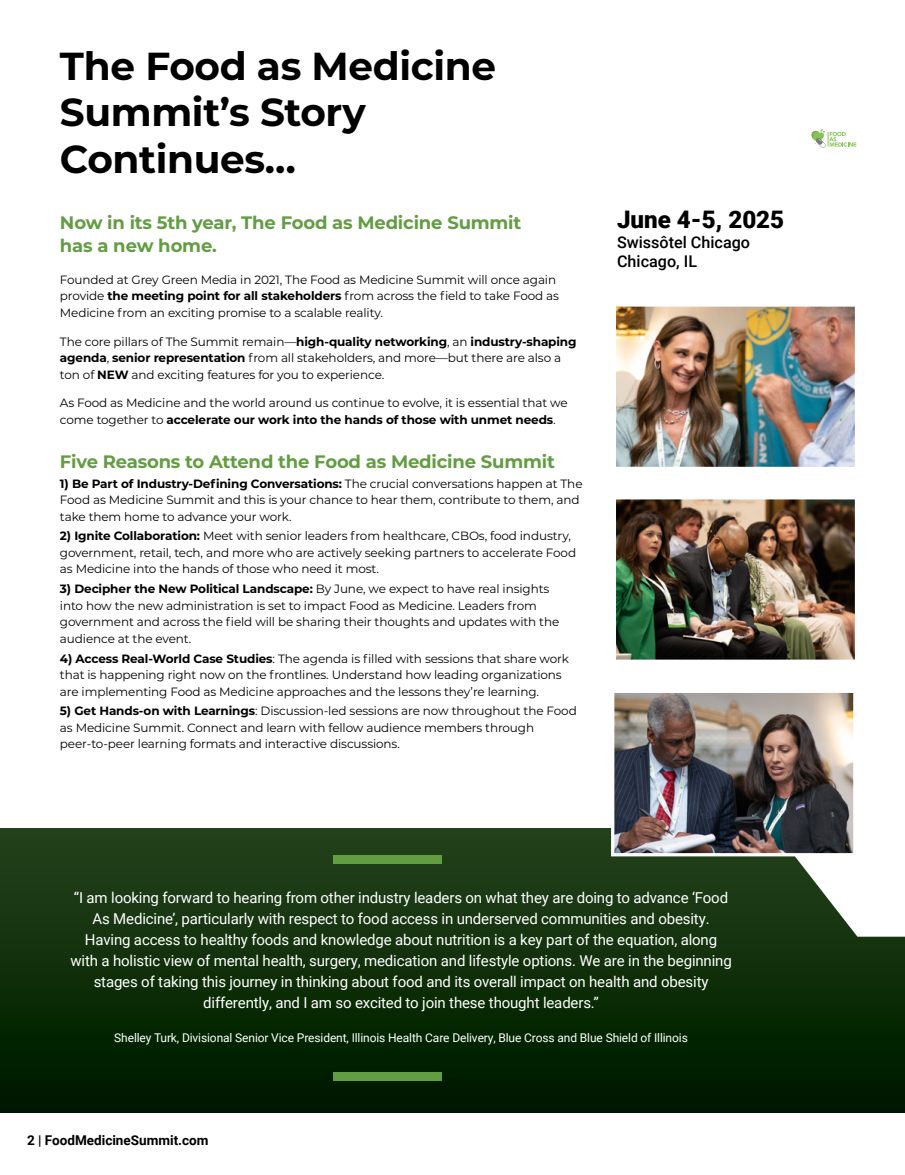
<style>
.page{position:relative;width:905px;height:1175px;background:#fff}
.page>*{position:absolute;margin:0;border:0;box-sizing:border-box;transform-origin:0 0}
.t1{font:700 39px/46.8px "Montserrat";letter-spacing:-.01em;color:#000}
.t2{font:900 24.15px "Roboto";color:#000}
.t3{font:700 18px/22.5px "Montserrat";letter-spacing:-.01em;color:#629d42}
.t4{font:500 16.2px/19.4px "Roboto";color:#000}
.t5{font:15px/21px "Roboto";letter-spacing:-.01em;color:#fff;text-align:center}
.t6{font:700 13.5px "Roboto";color:#000}
.t7{font:12px/16.5px "Montserrat";letter-spacing:-.01em;color:#000}
.t8{font:12px "Roboto";letter-spacing:-.01em;color:#fff}
.s1{font-weight:700}
</style>
<div class="page">
<div style="left:0;top:829px;width:904px;height:283px;background:linear-gradient(to bottom,#24441b,#001800)"></div>
<svg style="left:760px;top:829px;width:144px;height:107px"></svg>
<img style="left:616px;top:500px;width:238px;height:159px">
<div style="left:612px;top:496px;width:246px;height:167px;border:3px solid #fff"></div>
<img style="left:616px;top:307px;width:238px;height:159px">
<div style="left:612px;top:303px;width:246px;height:167px;border:3px solid #fff"></div>
<img style="left:615px;top:693px;width:237px;height:159px">
<div style="left:611px;top:689px;width:245px;height:167px;border:3px solid #fff"></div>
<svg style="left:811px;top:129px;width:45px;height:19px"></svg>
<div style="left:333px;top:855px;width:108px;height:9px;background:#629d42"></div>
<div style="left:333px;top:1071px;width:108px;height:9px;background:#629d42"></div>
<h1 class="t1" style="left:60px;top:40px;width:437px">The Food as Medicine<br>Summit’s Story<br>Continues…</h1>
<h3 class="t3" style="left:60px;top:211px;width:463px">Now in its 5th year, The Food as Medicine Summit has a new home.</h3>
<p class="t7" style="left:60px;top:271px;width:500px">Founded at Grey Green Media in 2021, The Food as Medicine Summit will once again provide <span class="s1">the meeting point for all stakeholders</span> from across the field to take Food as<br>Medicine from an exciting promise to a scalable reality.</p>
<p class="t7" style="left:60px;top:333px;width:518px">The core pillars of The Summit remain—<span class="s1">high-quality networking</span>, an <span class="s1">industry-shaping agenda</span>, <span class="s1">senior representation</span> from all stakeholders, and more—but there are also a ton of <span class="s1">NEW</span> and exciting features for you to experience.</p>
<p class="t7" style="left:60px;top:394px;width:509px">As Food as Medicine and the world around us continue to evolve, it is essential that we come together to <span class="s1">accelerate our work into the hands of those with unmet needs</span>.</p>
<h3 class="t3" style="left:60px;top:449px;width:496px">Five Reasons to Attend the Food as Medicine Summit</h3>
<p class="t7" style="left:60px;top:475px;width:524px"><span class="s1">1) Be Part of Industry-Defining Conversations:</span> The crucial conversations happen at The<br>Food as Medicine Summit and this is your chance to hear them, contribute to them, and take them home to advance your work.</p>
<p class="t7" style="left:60px;top:527px;width:517px"><span class="s1">2) Ignite Collaboration:</span> Meet with senior leaders from healthcare, CBOs, food industry, government, retail, tech, and more who are actively seeking partners to accelerate Food as Medicine into the hands of those who need it most.</p>
<p class="t7" style="left:60px;top:580px;width:501px"><span class="s1">3) Decipher the New Political Landscape:</span> By June, we expect to have real insights into how the new administration is set to impact Food as Medicine. Leaders from government and across the field will be sharing their thoughts and updates with the audience at the event.</p>
<p class="t7" style="left:60px;top:649px;width:510px"><span class="s1">4) Access Real-World Case Studies</span>: The agenda is filled with sessions that share work that is happening right now on the frontlines. Understand how leading organizations are implementing Food as Medicine approaches and the lessons they’re learning.</p>
<p class="t7" style="left:60px;top:702px;width:518px"><span class="s1">5) Get Hands-on with Learnings</span>: Discussion-led sessions are now throughout the Food as Medicine Summit. Connect and learn with fellow audience members through peer-to-peer learning formats and interactive discussions.</p>
<h2 class="t2" style="left:617px;top:203px;width:169px">June 4-5, 2025</h2>
<h3 class="t4" style="left:617px;top:232px;width:135px">Swissôtel Chicago<br>Chicago, IL</h3>
<p class="t5" style="left:70px;top:887px;width:663px">“I am looking forward to hearing from other industry leaders on what they are doing to advance ‘Food As Medicine’, particularly with respect to food access in underserved communities and obesity.<br>Having access to healthy foods and knowledge about nutrition is a key part of the equation, along with a holistic view of mental health, surgery, medication and lifestyle options. We are in the beginning stages of taking this journey in thinking about food and its overall impact on health and obesity differently, and I am so excited to join these thought leaders.”</p>
<p class="t8" style="left:114px;top:1029px;width:575px">Shelley Turk, Divisional Senior Vice President, Illinois Health Care Delivery, Blue Cross and Blue Shield of Illinois</p>
<p class="t6" style="left:27px;top:1131px;width:183px">2 | FoodMedicineSummit.com</p>
</div>
